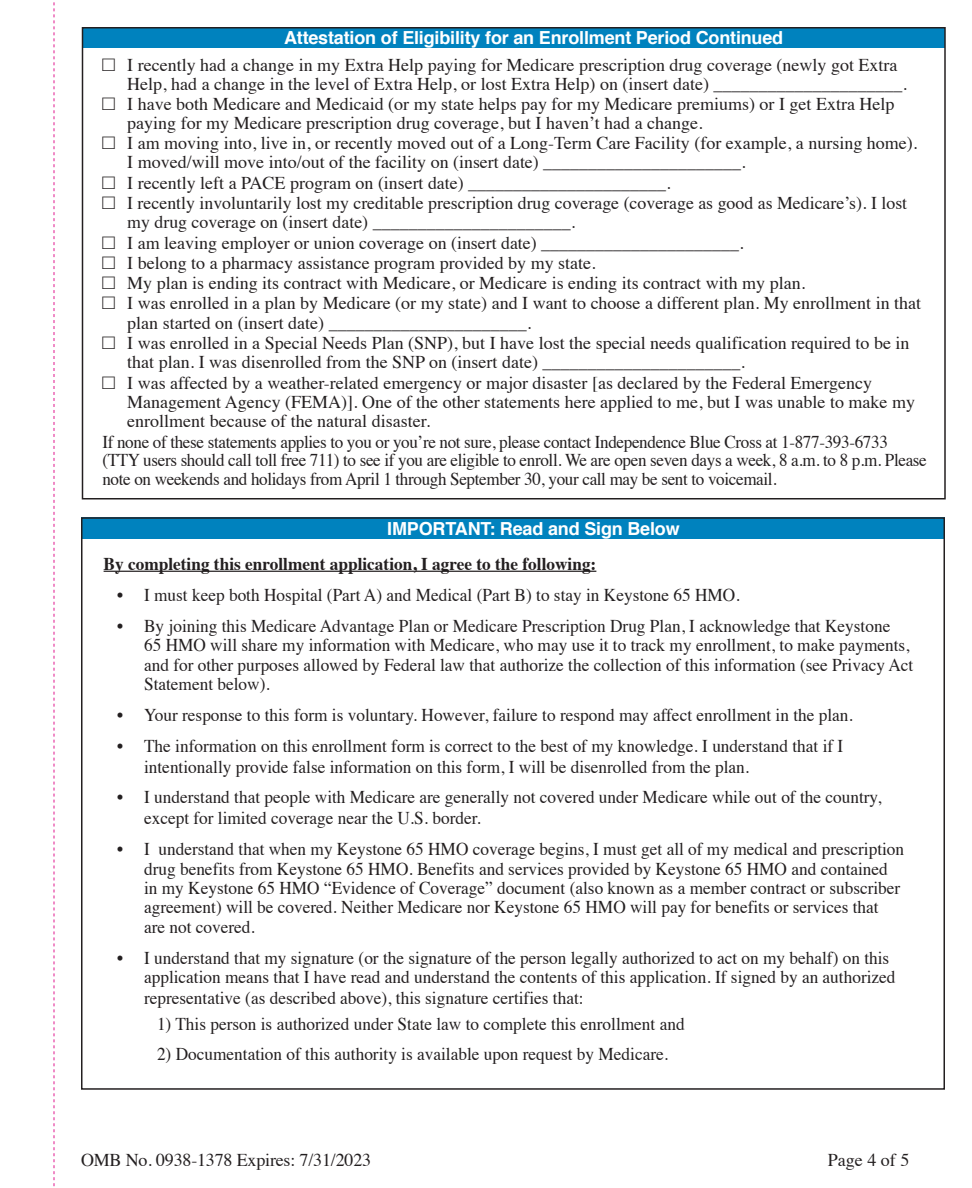
<style>
.page{position:relative;width:972px;height:1188px;background:#fff}
.page>*{position:absolute;margin:0;border:0;box-sizing:border-box;transform-origin:0 0}
.t1{font:18px/19.5px "Times";color:#231f20;scale:.96 1}
.t2{font:18px/19px "Times";color:#231f20}
.t3{font:18px/18.8px "Times";letter-spacing:-.02em;color:#231f20;scale:.95 1}
.t4{font:700 18px "Helvetica";letter-spacing:-.01em;color:#fff}
.t5{font:700 18px "Times";color:#231f20;scale:.96 1}
.s1{font-family:"Fakt Pro";font-weight:300}
</style>
<div class="page">
<div style="left:82px;top:517px;width:863px;height:22px;background:#0082be"></div>
<div style="left:82px;top:27px;width:863px;height:21px;background:#0082be"></div>
<hr style="left:104px;top:571px;width:492px;height:1px;background:#231f20">
<svg style="left:54px;top:2px;width:1px;height:1185px"></svg>
<p class="t4" style="left:284px;top:23px;width:501px">Attestation of Eligibility for an Enrollment Period Continued</p>
<p class="t2" style="left:127px;top:54px;width:781px;text-indent:-25px"><span class="s1">□</span> I recently had a change in my Extra Help paying for Medicare prescription drug coverage (newly got Extra<br>Help, had a change in the level of Extra Help, or lost Extra Help) on (insert date) _____________________.</p>
<p class="t2" style="left:127px;top:93px;width:769px;text-indent:-25px"><span class="s1">□</span> I have both Medicare and Medicaid (or my state helps pay for my Medicare premiums) or I get Extra Help paying for my Medicare prescription drug coverage, but I haven’t had a change.</p>
<p class="t2" style="left:127px;top:132px;width:792px;text-indent:-25px"><span class="s1">□</span> I am moving into, live in, or recently moved out of a Long-Term Care Facility (for example, a nursing home).<br>I moved/will move into/out of the facility on (insert date) ______________________.</p>
<p class="t2" style="left:102px;top:172px;width:570px"><span class="s1">□</span> I recently left a PACE program on (insert date) ______________________.</p>
<p class="t2" style="left:127px;top:192px;width:781px;text-indent:-25px"><span class="s1">□</span> I recently involuntarily lost my creditable prescription drug coverage (coverage as good as Medicare’s). I lost my drug coverage on (insert date) ______________________.</p>
<p class="t2" style="left:102px;top:232px;width:643px"><span class="s1">□</span> I am leaving employer or union coverage on (insert date) ______________________.</p>
<p class="t2" style="left:102px;top:252px;width:495px"><span class="s1">□</span> I belong to a pharmacy assistance program provided by my state.</p>
<p class="t2" style="left:102px;top:272px;width:704px"><span class="s1">□</span> My plan is ending its contract with Medicare, or Medicare is ending its contract with my plan.</p>
<p class="t2" style="left:127px;top:292px;width:795px;text-indent:-25px"><span class="s1">□</span> I was enrolled in a plan by Medicare (or my state) and I want to choose a different plan. My enrollment in that plan started on (insert date) ______________________.</p>
<p class="t2" style="left:127px;top:332px;width:784px;text-indent:-25px"><span class="s1">□</span> I was enrolled in a Special Needs Plan (SNP), but I have lost the special needs qualification required to be in that plan. I was disenrolled from the SNP on (insert date) ______________________.</p>
<p class="t2" style="left:102px;top:372px;width:771px"><span class="s1">□</span> I was affected by a weather-related emergency or major disaster [as declared by the Federal Emergency</p>
<p class="t2" style="left:127px;top:391px;width:789px">Management Agency (FEMA)]. One of the other statements here applied to me, but I was unable to make my</p>
<p class="t2" style="left:127px;top:410px;width:304px">enrollment because of the natural disaster.</p>
<p class="t3" style="left:102px;top:431px;width:828px">If none of these statements applies to you or you’re not sure, please contact Independence Blue Cross at 1-877-393-6733</p>
<p class="t3" style="left:102px;top:449px;width:869px">(TTY users should call toll free 711) to see if you are eligible to enroll. We are open seven days a week, 8 a.m. to 8 p.m. Please note on weekends and holidays from April 1 through September 30, your call may be sent to voicemail.</p>
<p class="t4" style="left:387px;top:514px;width:294px">IMPORTANT: Read and Sign Below</p>
<p class="t5" style="left:104px;top:547px;width:515px">By completing this enrollment application, I agree to the following:</p>
<p class="t1" style="left:117px;top:583px;width:650px">• I must keep both Hospital (Part A) and Medical (Part B) to stay in Keystone 65 HMO.</p>
<p class="t1" style="left:144px;top:614px;width:803px;text-indent:-27px">• By joining this Medicare Advantage Plan or Medicare Prescription Drug Plan, I acknowledge that Keystone<br>65 HMO will share my information with Medicare, who may use it to track my enrollment, to make payments, and for other purposes allowed by Federal law that authorize the collection of this information (see Privacy Act Statement below).</p>
<p class="t1" style="left:117px;top:703px;width:768px">• Your response to this form is voluntary. However, failure to respond may affect enrollment in the plan.</p>
<p class="t1" style="left:144px;top:733px;width:730px;line-height:21px;text-indent:-27px">• The information on this enrollment form is correct to the best of my knowledge. I understand that if I intentionally provide false information on this form, I will be disenrolled from the plan.</p>
<p class="t1" style="left:144px;top:785px;width:770px;line-height:21px;text-indent:-27px">• I understand that people with Medicare are generally not covered under Medicare while out of the country, except for limited coverage near the U.S. border.</p>
<p class="t1" style="left:144px;top:838px;width:793px;text-indent:-27px">• I understand that when my Keystone 65 HMO coverage begins, I must get all of my medical and prescription drug benefits from Keystone 65 HMO. Benefits and services provided by Keystone 65 HMO and contained in my Keystone 65 HMO “Evidence of Coverage” document (also known as a member contract or subscriber agreement) will be covered. Neither Medicare nor Keystone 65 HMO will pay for benefits or services that are not covered.</p>
<p class="t1" style="left:144px;top:946px;width:784px;line-height:20.2px;text-indent:-27px">• I understand that my signature (or the signature of the person legally authorized to act on my behalf) on this application means that I have read and understand the contents of this application. If signed by an authorized representative (as described above), this signature certifies that:</p>
<p class="t1" style="left:157px;top:1012px;width:551px">1) This person is authorized under State law to complete this enrollment and</p>
<p class="t1" style="left:157px;top:1042px;width:534px">2) Documentation of this authority is available upon request by Medicare.</p>
<p class="t2" style="left:81px;top:1149px;width:292px">OMB No. 0938-1378 Expires: 7/31/2023</p>
<p class="t2" style="left:828px;top:1149px;width:83px">Page 4 of 5</p>
</div>
